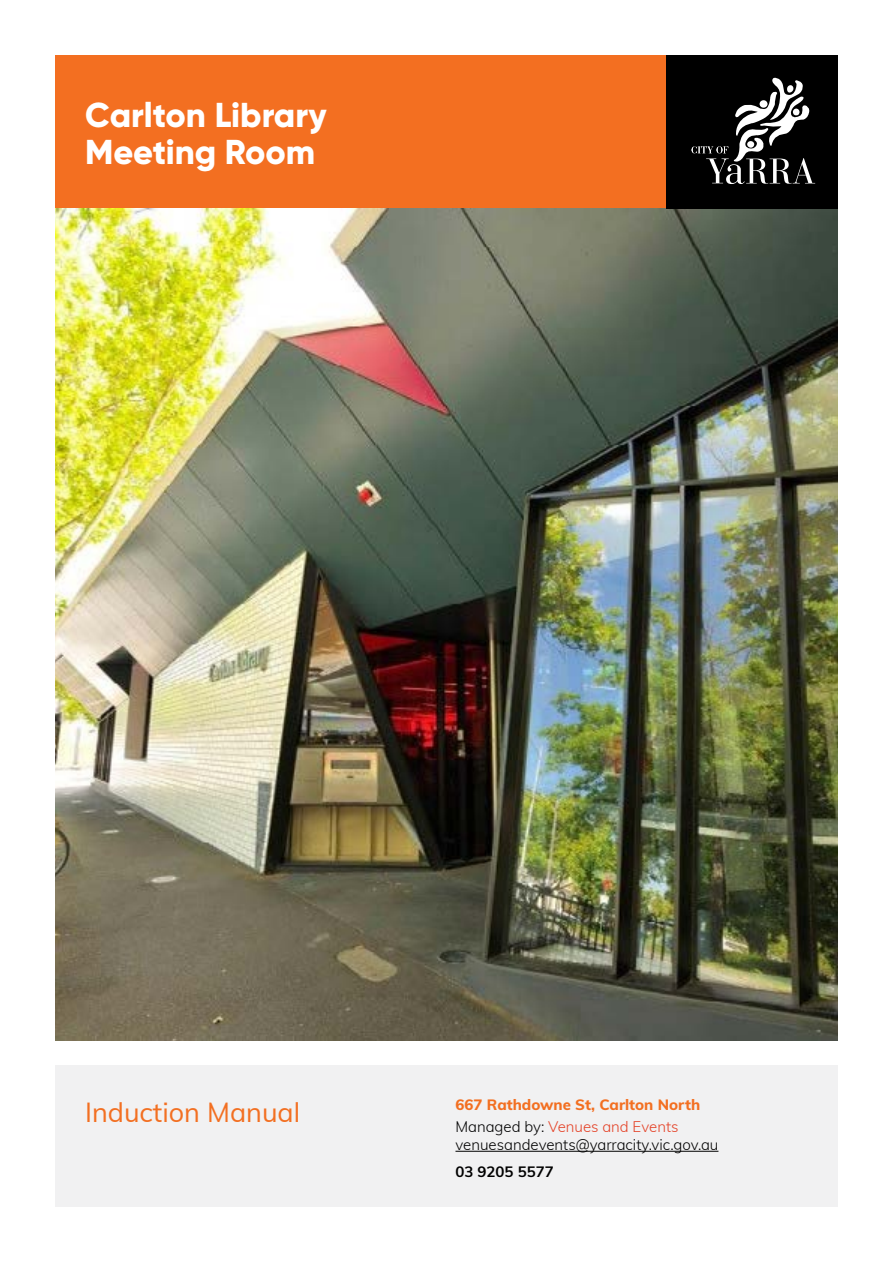
<style>
.page{position:relative;width:893px;height:1263px;background:#fff}
.page>*{position:absolute;margin:0;border:0;box-sizing:border-box;transform-origin:0 0}
.t1{font:800 34.5px/37.5px "Gilroy";color:#fff}
.t2{font:27px "Muli";color:#f36f21}
.t3{font:800 15px/22.2px "Muli";color:#f36f21}
.t4{font:300 15px "Muli";color:#000}
.t5{font:700 15px "Muli";color:#000}
.s1{font-weight:300;color:#000}
.s2{font-weight:300;color:#e44126}
</style>
<div class="page">
<div style="left:55px;top:55px;width:783px;height:153px;background:#f36f21"></div>
<img style="left:55px;top:208px;width:783px;height:832px">
<div style="left:55px;top:1065px;width:783px;height:141px;background:#f1f1f2"></div>
<hr style="left:455px;top:1151px;width:263px;height:1px;background:#000">
<div style="left:667px;top:55px;width:171px;height:153px;background:#000"></div>
<svg style="left:692px;top:77px;width:123px;height:107px"></svg>
<h1 class="t1" style="left:85px;top:96px;width:243px">Carlton Library<br>Meeting Room</h1>
<h2 class="t2" style="left:85px;top:1092px;width:217px">Induction Manual</h2>
<p class="t3" style="left:455px;top:1093px;width:246px">667 Rathdowne St, Carlton North<br><span class="s1">Managed by:</span> <span class="s2">Venues and Events</span></p>
<p class="t4" style="left:455px;top:1134px;width:264px">venuesandevents@yarracity.vic.gov.au</p>
<p class="t5" style="left:455px;top:1160px;width:100px">03 9205 5577</p>
</div>
